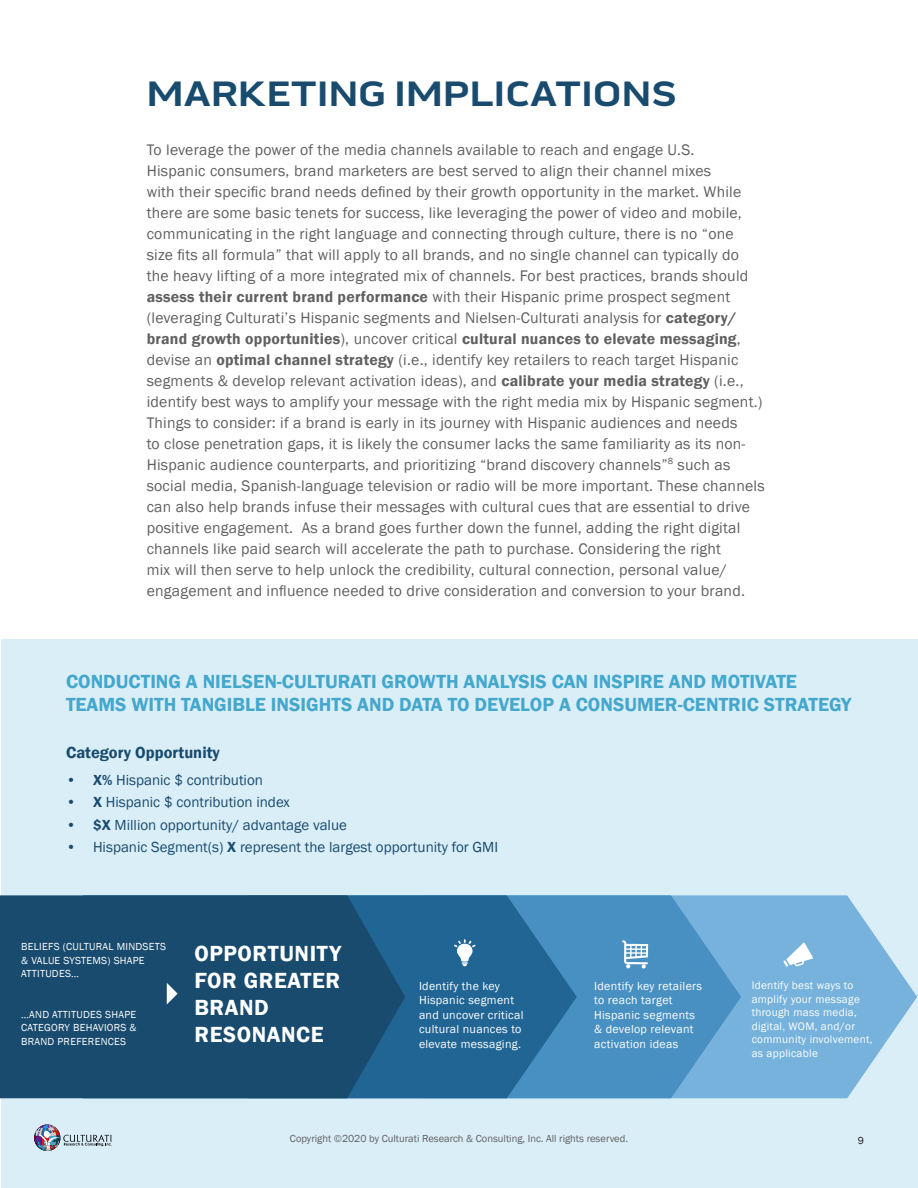
<style>
.page{position:relative;width:918px;height:1188px;background:#fff}
.page>*{position:absolute;margin:0;border:0;box-sizing:border-box;transform-origin:0 0}
.t1{font:700 36px "Pill Gothic 900 mg";color:#184b6e}
.t2{font:600 22.5px/27px "Franklin Gothic";letter-spacing:.025em;color:#fff}
.t3{font:600 19.5px "Franklin Gothic";color:#44a7cc}
.t4{font:600 16.5px "Franklin Gothic";color:#184b6e}
.t5{font:15.75px/21px "Franklin Gothic";letter-spacing:.015em;color:#606060}
.t6{font:15px "Franklin Gothic";color:#184b6e}
.t7{font:12px/14.4px "Franklin Gothic";letter-spacing:.025em;color:#fff}
.t8{font:11.25px/13.5px "Franklin Gothic";letter-spacing:.025em;color:#fff}
.t9{font:10.5px/13.5px "Franklin Gothic";letter-spacing:.025em;color:#fff}
.t10{font:10.5px "Franklin Gothic";color:#606060}
.t11{font:10.5px "Franklin Gothic";color:#231f20}
.s1{font-weight:600}
</style>
<div class="page">
<div style="left:1px;top:639px;width:917px;height:549px;background:#daeef8"></div>
<svg style="left:741px;top:895px;width:176px;height:203px;fill:#76b2db"></svg>
<svg style="left:577px;top:895px;width:164px;height:203px;background:#5297c7"></svg>
<svg style="left:34px;top:1124px;width:78px;height:27px"></svg>
<svg style="left:405px;top:895px;width:172px;height:203px;background:#286e9d"></svg>
<svg style="left:0;top:895px;width:405px;height:203px;background:#184c70"></svg>
<svg style="left:167px;top:983px;width:11px;height:22px"></svg>
<svg style="left:454px;top:939px;width:22px;height:27px"></svg>
<svg style="left:622px;top:940px;width:26px;height:29px"></svg>
<svg style="left:783px;top:942px;width:30px;height:25px"></svg>
<p class="t1" style="left:147px;top:72px;width:532px">MARKETING IMPLICATIONS</p>
<p class="t5" style="left:147px;top:139px;width:620px">To leverage the power of the media channels available to reach and engage U.S.<br>Hispanic consumers, brand marketers are best served to align their channel mixes<br>with their specific brand needs defined by their growth opportunity in the market. While there are some basic tenets for success, like leveraging the power of video and mobile, communicating in the right language and connecting through culture, there is no “one<br>size fits all formula” that will apply to all brands, and no single channel can typically do the heavy lifting of a more integrated mix of channels. For best practices, brands should <span class="s1">assess their current brand performance</span> with their Hispanic prime prospect segment (leveraging Culturati’s Hispanic segments and Nielsen-Culturati analysis for <span class="s1">category/ brand growth opportunities</span>), uncover critical <span class="s1">cultural nuances to elevate messaging</span>, devise an <span class="s1">optimal channel strategy</span> (i.e., identify key retailers to reach target Hispanic segments &amp; develop relevant activation ideas), and <span class="s1">calibrate your media strategy</span> (i.e., identify best ways to amplify your message with the right media mix by Hispanic segment.)<br>Things to consider: if a brand is early in its journey with Hispanic audiences and needs<br>to close penetration gaps, it is likely the consumer lacks the same familiarity as its non-Hispanic audience counterparts, and prioritizing “brand discovery channels”<sup>8</sup> such as social media, Spanish-language television or radio will be more important. These channels can also help brands infuse their messages with cultural cues that are essential to drive positive engagement. As a brand goes further down the funnel, adding the right digital channels like paid search will accelerate the path to purchase. Considering the right<br>mix will then serve to help unlock the credibility, cultural connection, personal value/ engagement and influence needed to drive consideration and conversion to your brand.</p>
<p class="t3" style="left:66px;top:669px;width:733px">CONDUCTING A NIELSEN-CULTURATI GROWTH ANALYSIS CAN INSPIRE AND MOTIVATE</p>
<p class="t3" style="left:66px;top:692px;width:787px">TEAMS WITH TANGIBLE INSIGHTS AND DATA TO DEVELOP A CONSUMER-CENTRIC STRATEGY</p>
<p class="t4" style="left:66px;top:742px;width:155px">Category Opportunity</p>
<p class="t6" style="left:66px;top:770px;width:199px"><span class="s1">• X%</span> Hispanic $ contribution</p>
<p class="t6" style="left:66px;top:793px;width:225px"><span class="s1">• X</span> Hispanic $ contribution index</p>
<p class="t6" style="left:66px;top:815px;width:283px"><span class="s1">• $X</span> Million opportunity/ advantage value</p>
<p class="t6" style="left:66px;top:838px;width:434px">• Hispanic Segment(s) <span class="s1">X</span> represent the largest opportunity for GMI</p>
<p class="t9" style="left:21px;top:940px;width:147px">BELIEFS (CULTURAL MINDSETS &amp; VALUE SYSTEMS) SHAPE<br>ATTITUDES…</p>
<p class="t9" style="left:21px;top:1008px;width:117px;text-align:justify">…AND ATTITUDES SHAPE CATEGORY BEHAVIORS &amp; BRAND PREFERENCES</p>
<p class="t2" style="left:194px;top:940px;width:148px">OPPORTUNITY<br>FOR GREATER<br>BRAND<br>RESONANCE</p>
<p class="t7" style="left:419px;top:979px;width:106px">Identify the key<br>Hispanic segment and uncover critical cultural nuances to elevate messaging.</p>
<p class="t7" style="left:594px;top:979px;width:109px">Identify key retailers to reach target<br>Hispanic segments &amp; develop relevant activation ideas</p>
<p class="t8" style="left:752px;top:979px;width:103px">Identify best ways to</p>
<p class="t8" style="left:752px;top:993px;width:110px">amplify your message</p>
<p class="t8" style="left:752px;top:1006px;width:107px">through mass media,</p>
<p class="t8" style="left:752px;top:1020px;width:122px">digital, WOM, and/or community involvement,</p>
<p class="t8" style="left:752px;top:1047px;width:68px">as applicable</p>
<p class="t10" style="left:290px;top:1132px;width:340px">Copyright ©2020 by Culturati Research &amp; Consulting, Inc. All rights reserved.</p>
<p class="t11" style="left:858px;top:1134px;width:8px">9</p>
</div>
